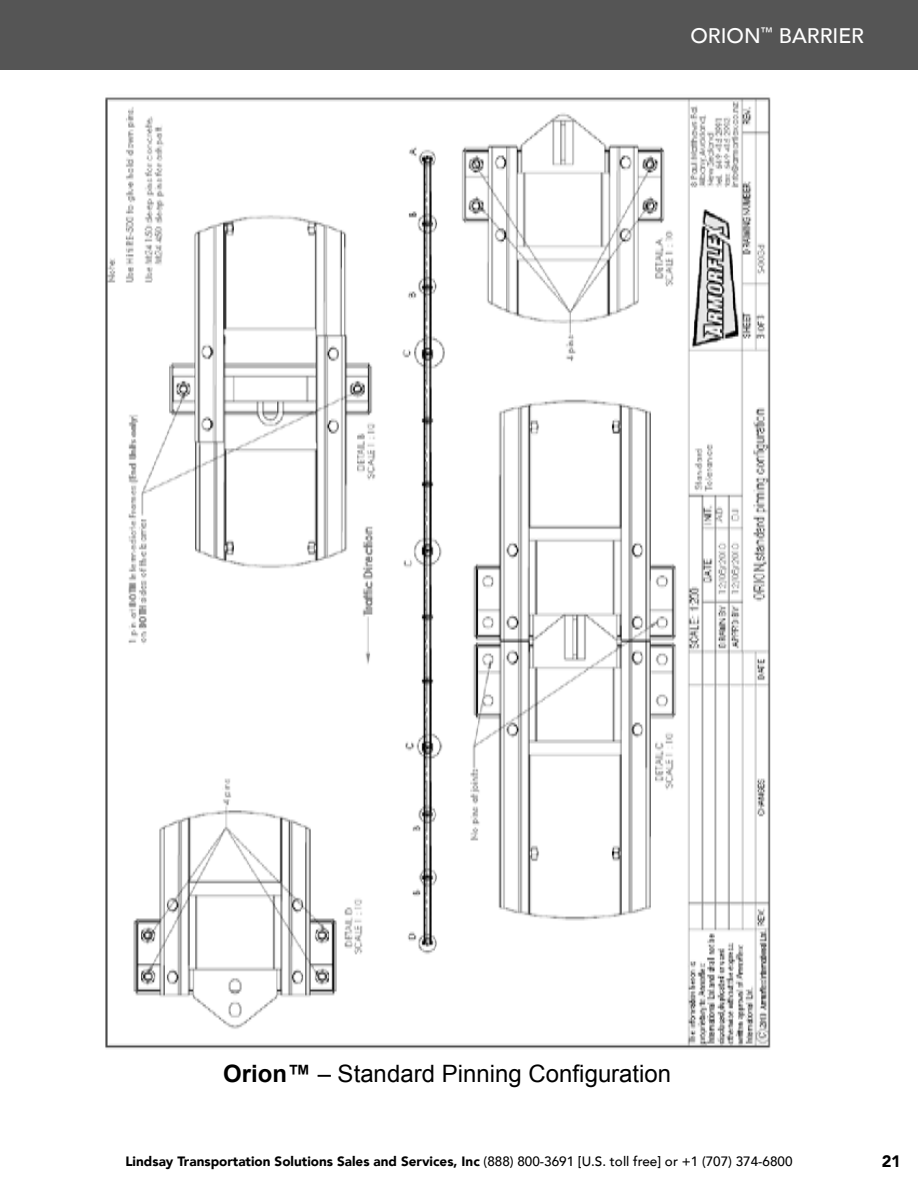
<style>
.page{position:relative;width:918px;height:1188px;background:#fff}
.page>*{position:absolute;margin:0;border:0;box-sizing:border-box;transform-origin:0 0}
.t1{font:24px "Arial";color:#000}
.t2{font:500 21px "Avenir LT";color:#fff}
.t3{font:900 16.5px "Avenir LT";color:#000}
.t4{font:900 13.5px "Avenir LT";color:#000}
.s1{font-weight:700}
.s2{font-weight:500}
</style>
<div class="page">
<div style="left:0;top:0;width:918px;height:70px;background:#555"></div>
<img style="left:105px;top:97px;width:666px;height:952px">
<h2 class="t2" style="left:690px;top:23px;width:175px">ORION<sup>™</sup> BARRIER</h2>
<h1 class="t1" style="left:223px;top:1058px;width:450px"><span class="s1">Orion™</span> – Standard Pinning Configuration</h1>
<p class="t4" style="left:125px;top:1153px;width:669px">Lindsay Transportation Solutions Sales and Services, Inc <span class="s2">(888) 800-3691 [U.S. toll free] or +1 (707) 374-6800</span></p>
<p class="t3" style="left:882px;top:1152px;width:21px">21</p>
</div>
